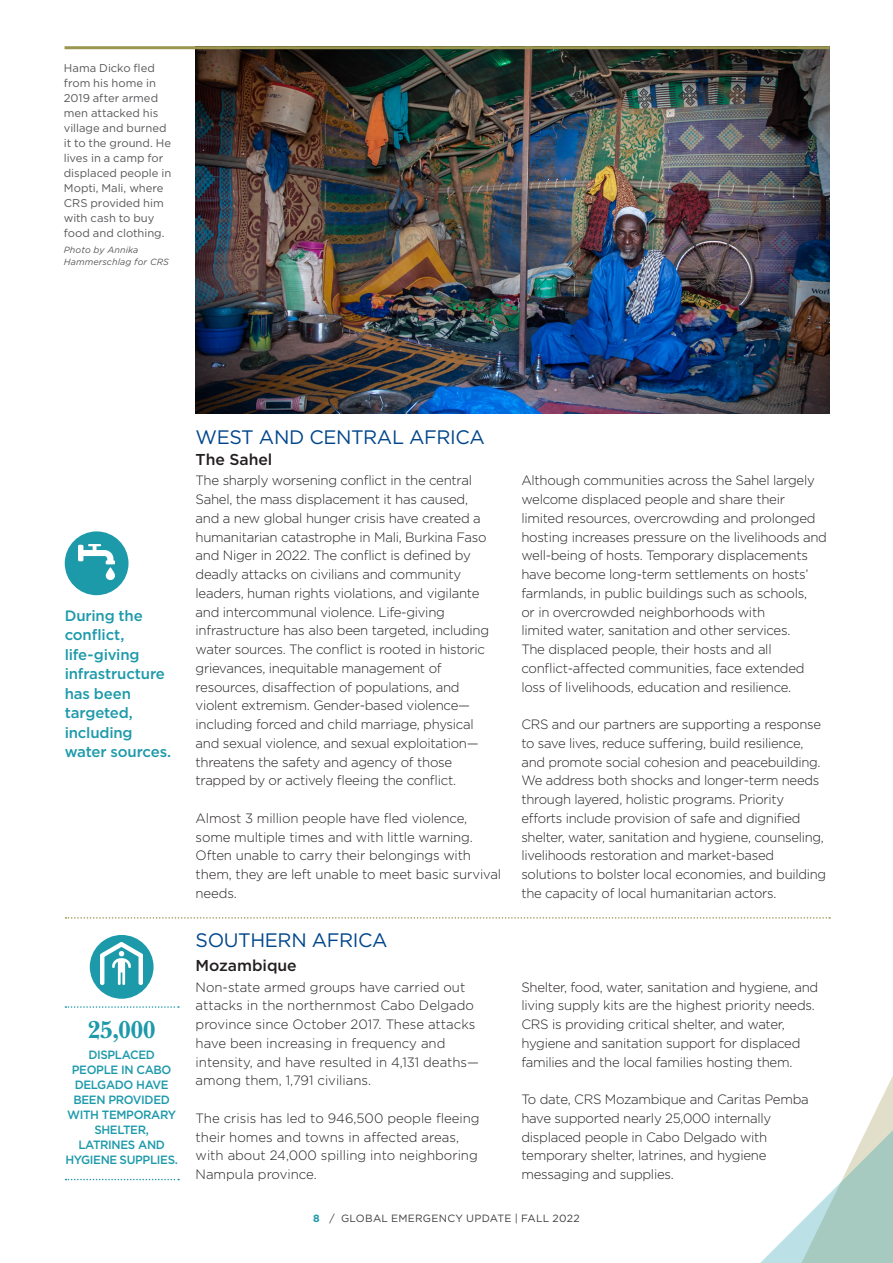
<style>
.page{position:relative;width:893px;height:1263px;background:#fff}
.page>*{position:absolute;margin:0;border:0;box-sizing:border-box;transform-origin:0 0}
.Main_head_baskervill{font:700 25.5px "New Baskerville Std";color:#1d9aaa}
.H1_A{font:19.5px "Gotham";letter-spacing:-.02em;color:#01468b}
.t1{font:500 15.75px "Gotham";color:#231f20}
.M_Pull_quote_no_quot{font:500 15px/19.5px "Gotham";letter-spacing:-.01em;color:#1d9aaa}
.Body_copy{font:300 13.5px/18.8px "Gotham";letter-spacing:-.02em;color:#231f20}
.Body_copy-2{font:300 13.5px/18.8px "Gotham";color:#231f20}
.Body_1{font:500 12px/15px "Gotham";letter-spacing:-.03em;color:#1d9aaa;text-align:center}
.Photo_caption{font:11.25px/15px "Gotham";color:#57585a}
.t2{font:10.5px "Gotham";letter-spacing:.02em;color:#3e3e3f}
.Photo_caption-2{font:italic 9px/12px "Gotham";letter-spacing:.01em;color:#57585a}
.s1{font-weight:700;color:#1d9aaa}
</style>
<div class="page">
<svg style="left:760px;top:1076px;width:133px;height:187px"></svg>
<img style="left:196px;top:49px;width:633px;height:364px">
<div style="left:65px;top:531px;width:64px;height:64px;background:#1d9aaa;border-radius:50%"></div>
<img style="left:79px;top:544px;width:35px;height:36px">
<svg style="left:65px;top:917px;width:765px;height:2px"></svg>
<svg style="left:65px;top:1006px;width:114px;height:2px"></svg>
<svg style="left:65px;top:1179px;width:114px;height:1px"></svg>
<div style="left:90px;top:935px;width:64px;height:64px;background:#1d9aaa;border-radius:50%"></div>
<img style="left:101px;top:942px;width:42px;height:42px">
<hr style="left:65px;top:46px;width:765px;height:3px;background:#9b964f">
<p class="Photo_caption" style="left:64px;top:60px;width:109px">Hama Dicko fled from his home in<br>2019 after armed men attacked his village and burned it to the ground. He lives in a camp for displaced people in<br>Mopti, Mali, where<br>CRS provided him with cash to buy food and clothing.</p>
<p class="Photo_caption-2" style="left:64px;top:244px;width:107px">Photo by Annika<br>Hammerschlag for CRS</p>
<p class="M_Pull_quote_no_quot" style="left:65px;top:605px;width:108px">During the conflict, life-giving infrastructure has been targeted, including water sources.</p>
<p class="Main_head_baskervill" style="left:88px;top:1014px;width:70px">25,000</p>
<p class="Body_1" style="left:65px;top:1047px;width:114px">DISPLACED<br>PEOPLE IN CABO<br>DELGADO HAVE<br>BEEN PROVIDED<br>WITH TEMPORARY<br>SHELTER,<br>LATRINES AND<br>HYGIENE SUPPLIES.</p>
<p class="H1_A" style="left:196px;top:425px;width:291px">WEST AND CENTRAL AFRICA</p>
<h2 class="t1" style="left:196px;top:449px;width:78px">The Sahel</h2>
<p class="Body_copy" style="left:196px;top:471px;width:295px">The sharply worsening conflict in the central Sahel, the mass displacement it has caused, and a new global hunger crisis have created a humanitarian catastrophe in Mali, Burkina Faso and Niger in 2022. The conflict is defined by deadly attacks on civilians and community leaders, human rights violations, and vigilante and intercommunal violence. Life‑giving infrastructure has also been targeted, including water sources. The conflict is rooted in historic grievances, inequitable management of resources, disaffection of populations, and violent extremism. Gender‑based violence— including forced and child marriage, physical and sexual violence, and sexual exploitation— threatens the safety and agency of those trapped by or actively fleeing the conflict.</p>
<p class="Body_copy" style="left:196px;top:808px;width:307px">Almost 3 million people have fled violence, some multiple times and with little warning.<br>Often unable to carry their belongings with them, they are left unable to meet basic survival needs.</p>
<p class="H1_A" style="left:196px;top:927px;width:194px">SOUTHERN AFRICA</p>
<h2 class="t1" style="left:196px;top:955px;width:103px">Mozambique</h2>
<p class="Body_copy-2" style="left:196px;top:977px;width:285px">Non-state armed groups have carried out attacks in the northernmost Cabo Delgado province since October 2017. These attacks have been increasing in frequency and intensity, and have resulted in 4,131 deaths— among them, 1,791 civilians.</p>
<p class="Body_copy-2" style="left:196px;top:1108px;width:286px">The crisis has led to 946,500 people fleeing their homes and towns in affected areas, with about 24,000 spilling into neighboring Nampula province.</p>
<p class="Body_copy" style="left:521px;top:471px;width:307px">Although communities across the Sahel largely welcome displaced people and share their limited resources, overcrowding and prolonged hosting increases pressure on the livelihoods and well-being of hosts. Temporary displacements have become long-term settlements on hosts’ farmlands, in public buildings such as schools,<br>or in overcrowded neighborhoods with<br>limited water, sanitation and other services.<br>The displaced people, their hosts and all conflict‑affected communities, face extended loss of livelihoods, education and resilience.</p>
<p class="Body_copy" style="left:521px;top:714px;width:306px">CRS and our partners are supporting a response to save lives, reduce suffering, build resilience, and promote social cohesion and peacebuilding.<br>We address both shocks and longer-term needs through layered, holistic programs. Priority efforts include provision of safe and dignified shelter, water, sanitation and hygiene, counseling, livelihoods restoration and market-based solutions to bolster local economies, and building the capacity of local humanitarian actors.</p>
<p class="Body_copy" style="left:521px;top:977px;width:298px">Shelter, food, water, sanitation and hygiene, and living supply kits are the highest priority needs.<br>CRS is providing critical shelter, and water, hygiene and sanitation support for displaced families and the local families hosting them.</p>
<p class="Body_copy" style="left:521px;top:1089px;width:289px">To date, CRS Mozambique and Caritas Pemba have supported nearly 25,000 internally displaced people in Cabo Delgado with temporary shelter, latrines, and hygiene messaging and supplies.</p>
<p class="t2" style="left:313px;top:1212px;width:268px"><span class="s1">8</span> / GLOBAL EMERGENCY UPDATE | FALL 2022</p>
</div>
